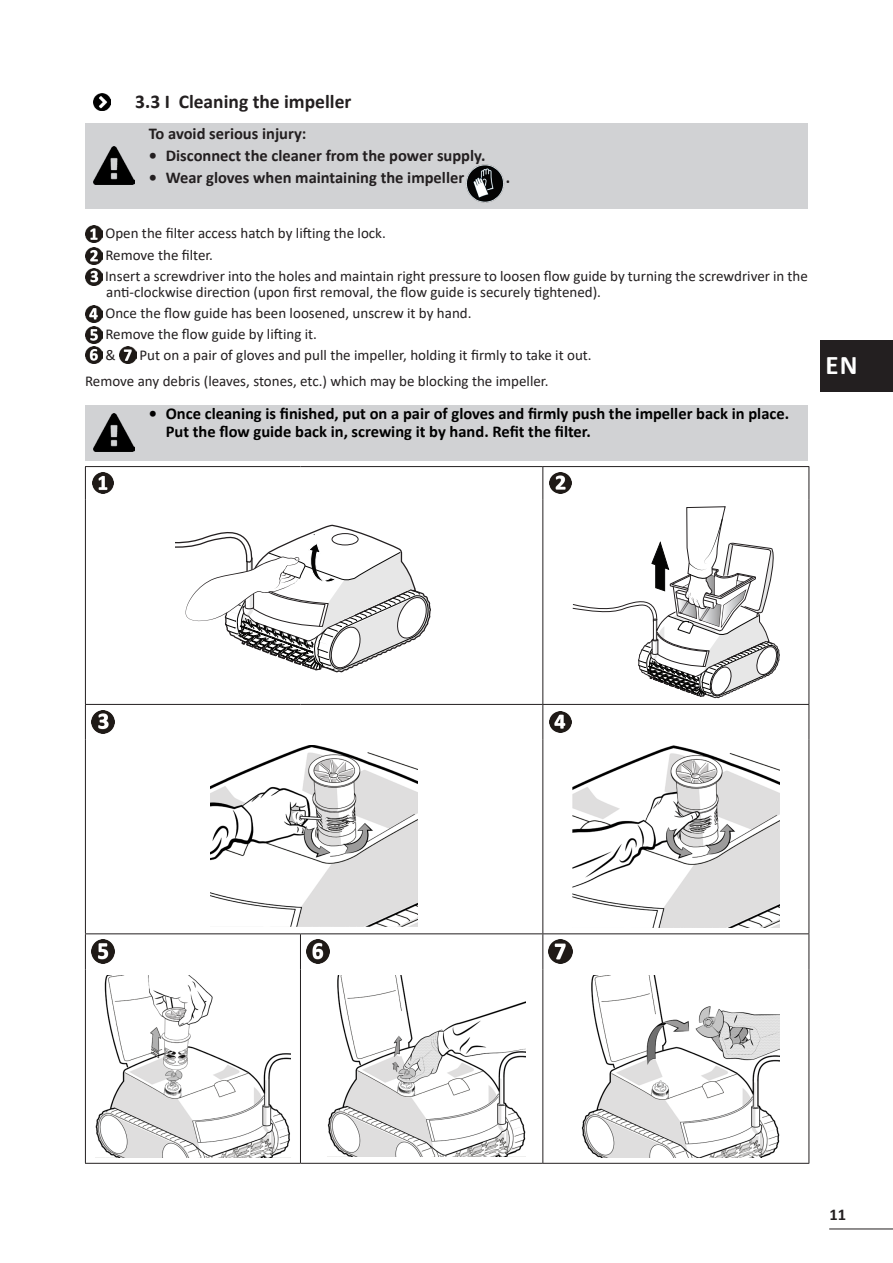
<style>
.page{position:relative;width:893px;height:1263px;background:#fff}
.page>*{position:absolute;margin:0;border:0;box-sizing:border-box;transform-origin:0 0}
.t1{font:700 27px "Calibri";color:#fff}
.Titre_2{font:700 19.5px "Calibri";color:#231f20}
.t2{font:700 16.5px/18px "Calibri";color:#000}
.Encadré_Warning{font:700 16.5px "Calibri";color:#231f20}
.Texte_Normal{font:15px/16.5px "Calibri";color:#231f20}
</style>
<div class="page">
<hr style="left:829px;top:1228px;width:64px;height:1px;background:#231f20">
<img style="left:94px;top:94px;width:17px;height:17px">
<div style="left:85px;top:123px;width:55px;height:85px;background:#d1d2d4"></div>
<div style="left:140px;top:123px;width:668px;height:85px;background:#d1d2d4"></div>
<img style="left:94px;top:147px;width:41px;height:38px">
<img style="left:465px;top:164px;width:40px;height:39px">
<img style="left:85px;top:225px;width:17px;height:17px">
<img style="left:85px;top:247px;width:17px;height:17px">
<img style="left:85px;top:268px;width:17px;height:17px">
<img style="left:85px;top:305px;width:17px;height:17px">
<img style="left:85px;top:326px;width:17px;height:17px">
<img style="left:85px;top:347px;width:17px;height:17px">
<img style="left:119px;top:347px;width:17px;height:17px">
<div style="left:85px;top:405px;width:55px;height:55px;background:#d1d2d4"></div>
<div style="left:140px;top:405px;width:668px;height:55px;background:#d1d2d4"></div>
<img style="left:94px;top:413px;width:41px;height:39px">
<hr style="left:85px;top:466px;width:215px;height:1px;background:#231f20">
<hr style="left:85px;top:467px;width:1px;height:33px;background:#231f20">
<hr style="left:300px;top:466px;width:243px;height:1px;background:#231f20">
<hr style="left:543px;top:466px;width:266px;height:1px;background:#231f20">
<hr style="left:542px;top:467px;width:1px;height:33px;background:#231f20">
<hr style="left:808px;top:467px;width:1px;height:33px;background:#231f20">
<hr style="left:85px;top:500px;width:1px;height:204px;background:#231f20">
<hr style="left:542px;top:500px;width:1px;height:204px;background:#231f20">
<hr style="left:808px;top:500px;width:1px;height:204px;background:#231f20">
<hr style="left:85px;top:705px;width:1px;height:35px;background:#231f20">
<hr style="left:542px;top:705px;width:1px;height:35px;background:#231f20">
<hr style="left:808px;top:705px;width:1px;height:35px;background:#231f20">
<hr style="left:85px;top:740px;width:1px;height:193px;background:#231f20">
<hr style="left:542px;top:740px;width:1px;height:193px;background:#231f20">
<hr style="left:808px;top:740px;width:1px;height:193px;background:#231f20">
<hr style="left:85px;top:934px;width:1px;height:35px;background:#231f20">
<hr style="left:300px;top:934px;width:1px;height:35px;background:#231f20">
<hr style="left:542px;top:934px;width:1px;height:35px;background:#231f20">
<hr style="left:808px;top:934px;width:1px;height:35px;background:#231f20">
<hr style="left:85px;top:969px;width:1px;height:194px;background:#231f20">
<hr style="left:300px;top:969px;width:1px;height:194px;background:#231f20">
<hr style="left:542px;top:969px;width:1px;height:194px;background:#231f20">
<hr style="left:808px;top:969px;width:1px;height:194px;background:#231f20">
<hr style="left:85px;top:1163px;width:215px;height:1px;background:#231f20">
<hr style="left:300px;top:1163px;width:243px;height:1px;background:#231f20">
<hr style="left:543px;top:1163px;width:266px;height:1px;background:#231f20">
<hr style="left:85px;top:704px;width:215px;height:1px;background:#231f20">
<hr style="left:300px;top:704px;width:243px;height:1px;background:#231f20">
<hr style="left:543px;top:704px;width:266px;height:1px;background:#231f20">
<hr style="left:85px;top:933px;width:215px;height:1px;background:#231f20">
<hr style="left:300px;top:933px;width:243px;height:1px;background:#231f20">
<hr style="left:543px;top:933px;width:266px;height:1px;background:#231f20">
<img style="left:92px;top:473px;width:22px;height:21px">
<img style="left:550px;top:473px;width:21px;height:21px">
<svg style="left:572px;top:506px;width:208px;height:192px"></svg>
<img style="left:91px;top:710px;width:24px;height:24px">
<img style="left:550px;top:711px;width:21px;height:22px">
<img style="left:211px;top:746px;width:207px;height:181px">
<img style="left:572px;top:746px;width:208px;height:182px">
<img style="left:91px;top:940px;width:24px;height:23px">
<img style="left:306px;top:940px;width:24px;height:23px">
<img style="left:549px;top:940px;width:23px;height:23px">
<img style="left:95px;top:975px;width:196px;height:182px">
<img style="left:327px;top:975px;width:198px;height:181px">
<img style="left:581px;top:975px;width:198px;height:182px">
<svg style="left:175px;top:525px;width:256px;height:148px"></svg>
<div style="left:821px;top:340px;width:72px;height:51px;background:#231f20"></div>
<p class="Titre_2" style="left:135px;top:88px;width:218px">3.3 I Cleaning the impeller</p>
<p class="Encadré_Warning" style="left:149px;top:122px;width:159px">To avoid serious injury:</p>
<p class="Encadré_Warning" style="left:149px;top:144px;width:338px">• Disconnect the cleaner from the power supply.</p>
<p class="Encadré_Warning" style="left:149px;top:166px;width:317px">• Wear gloves when maintaining the impeller</p>
<p class="Encadré_Warning" style="left:506px;top:166px;width:6px">.</p>
<p class="Texte_Normal" style="left:105px;top:224px;width:282px">Open the filter access hatch by lifting the lock.</p>
<p class="Texte_Normal" style="left:105px;top:246px;width:109px">Remove the filter.</p>
<p class="Texte_Normal" style="left:105px;top:267px;width:704px">Insert a screwdriver into the holes and maintain right pressure to loosen flow guide by turning the screwdriver in the anti-clockwise direction (upon first removal, the flow guide is securely tightened).</p>
<p class="Texte_Normal" style="left:105px;top:305px;width:368px">Once the flow guide has been loosened, unscrew it by hand.</p>
<p class="Texte_Normal" style="left:105px;top:325px;width:213px">Remove the flow guide by lifting it.</p>
<p class="Texte_Normal" style="left:105px;top:346px;width:12px">&amp;</p>
<p class="Texte_Normal" style="left:139px;top:346px;width:454px">Put on a pair of gloves and pull the impeller, holding it firmly to take it out.</p>
<p class="Texte_Normal" style="left:85px;top:373px;width:465px">Remove any debris (leaves, stones, etc.) which may be blocking the impeller.</p>
<p class="t2" style="left:166px;top:404px;width:625px;text-indent:-17px">• Once cleaning is finished, put on a pair of gloves and firmly push the impeller back in place.<br>Put the flow guide back in, screwing it by hand. Refit the filter.</p>
<h1 class="t1" style="left:825px;top:346px;width:34px">EN</h1>
<p class="Encadré_Warning" style="left:829px;top:1203px;width:18px">11</p>
</div>
